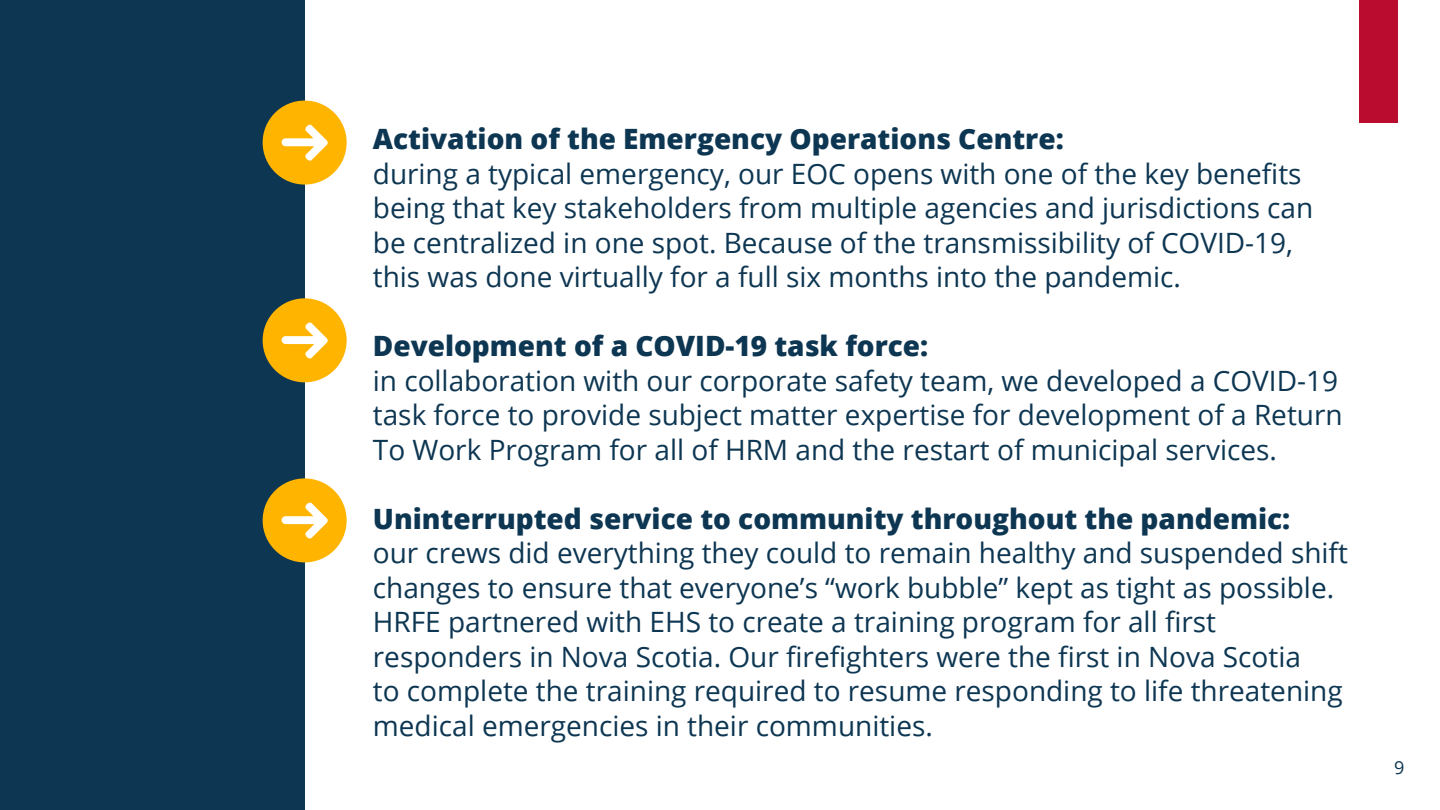
<style>
.page{position:relative;width:1440px;height:810px;background:#fff}
.page>*{position:absolute;margin:0;border:0;box-sizing:border-box;transform-origin:0 0}
.t1{font:28px/34.5px "Open Sans";color:#0d3652}
.t2{font:800 28px "Open Sans";color:#0d3652}
.t3{font:18px "Open Sans";color:#0d3652}
</style>
<div class="page">
<div style="left:0;top:0;width:304px;height:810px;background:#0d3652"></div>
<div style="left:263px;top:101px;width:84px;height:84px;background:#ffb500;border-radius:50%"></div>
<svg style="left:282px;top:124px;width:46px;height:37px"></svg>
<div style="left:263px;top:298px;width:84px;height:84px;background:#ffb500;border-radius:50%"></div>
<svg style="left:282px;top:322px;width:46px;height:37px"></svg>
<div style="left:263px;top:478px;width:84px;height:84px;background:#ffb500;border-radius:50%"></div>
<svg style="left:282px;top:502px;width:46px;height:37px"></svg>
<div style="left:1359px;top:0;width:39px;height:123px;background:#ba0c2f"></div>
<p class="t2" style="left:373px;top:119px;width:692px">Activation of the Emergency Operations Centre:</p>
<p class="t1" style="left:373px;top:155px;width:942px">during a typical emergency, our EOC opens with one of the key benefits being that key stakeholders from multiple agencies and jurisdictions can be centralized in one spot. Because of the transmissibility of COVID-19, this was done virtually for a full six months into the pandemic.</p>
<p class="t2" style="left:373px;top:326px;width:557px">Development of a COVID-19 task force:</p>
<p class="t1" style="left:373px;top:362px;width:971px">in collaboration with our corporate safety team, we developed a COVID-19 task force to provide subject matter expertise for development of a Return<br>To Work Program for all of HRM and the restart of municipal services.</p>
<p class="t2" style="left:373px;top:499px;width:919px">Uninterrupted service to community throughout the pandemic:</p>
<p class="t1" style="left:373px;top:535px;width:977px">our crews did everything they could to remain healthy and suspended shift changes to ensure that everyone’s “work bubble” kept as tight as possible.<br>HRFE partnered with EHS to create a training program for all first responders in Nova Scotia. Our firefighters were the first in Nova Scotia<br>to complete the training required to resume responding to life threatening medical emergencies in their communities.</p>
<p class="t3" style="left:1394px;top:755px;width:12px">9</p>
</div>
